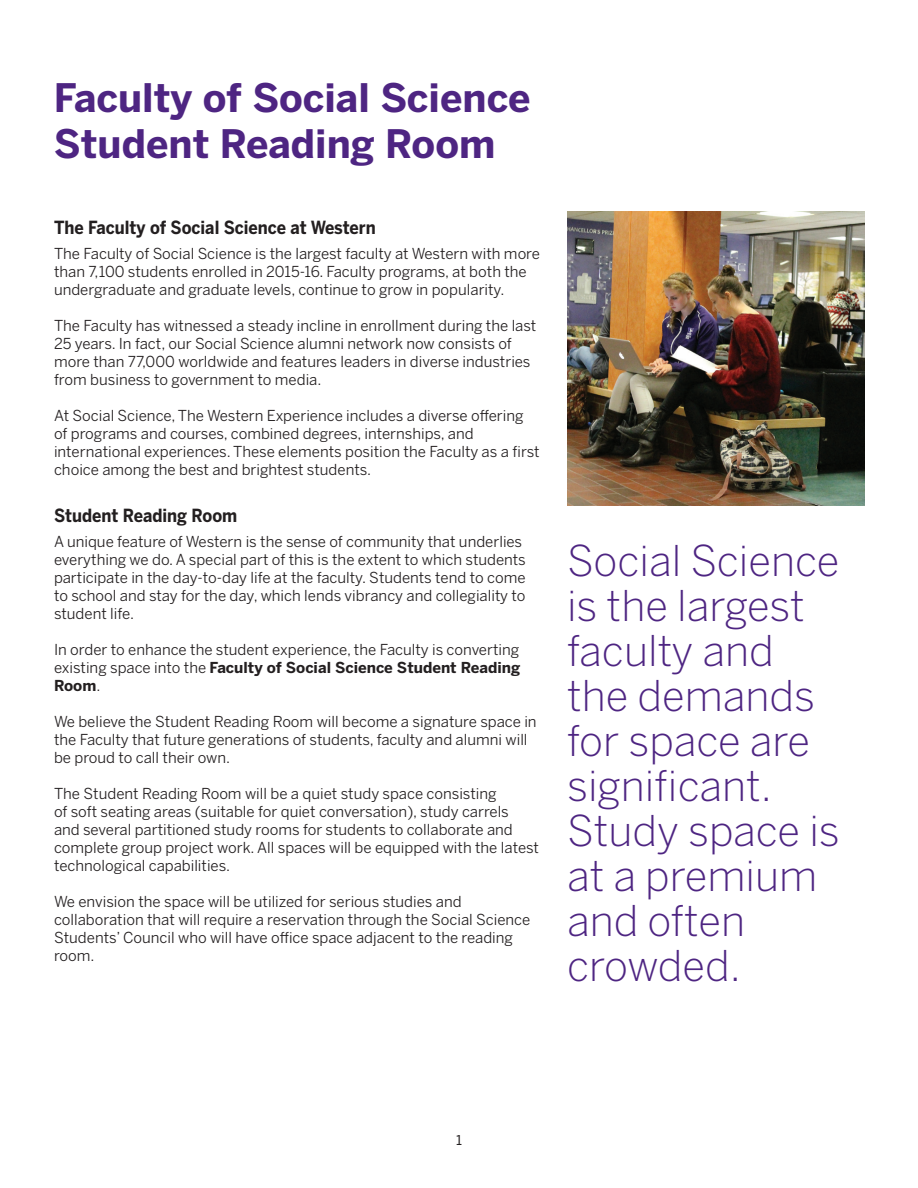
<style>
.page{position:relative;width:918px;height:1188px;background:#fff}
.page>*{position:absolute;margin:0;border:0;box-sizing:border-box;transform-origin:0 0}
.t1{font:300 42px/45px "Benton Sans";color:#4e2582}
.t2{font:700 39px/46.8px "Benton Sans";color:#4e2582}
.t3{font:700 18px "Benton Sans";color:#231f20;scale:.9 1}
.t4{font:15px/18px "Benton Sans";color:#231f20}
.t5{font:13.5px "Benton Sans";color:#231f20}
.s1{font-weight:700}
</style>
<div class="page">
<img style="left:567px;top:212px;width:297px;height:293px">
<h2 class="t2" style="left:54px;top:74px;width:478px">Faculty of Social Science<br>Student Reading Room</h2>
<p class="t3" style="left:54px;top:217px;width:359px">The Faculty of Social Science at Western</p>
<p class="t4" style="left:54px;top:244px;width:488px">The Faculty of Social Science is the largest faculty at Western with more than 7,100 students enrolled in 2015-16. Faculty programs, at both the undergraduate and graduate levels, continue to grow in popularity.</p>
<p class="t4" style="left:54px;top:316px;width:484px">The Faculty has witnessed a steady incline in enrollment during the last 25 years. In fact, our Social Science alumni network now consists of more than 77,000 worldwide and features leaders in diverse industries from business to government to media.</p>
<p class="t4" style="left:54px;top:406px;width:487px">At Social Science, The Western Experience includes a diverse offering of programs and courses, combined degrees, internships, and international experiences. These elements position the Faculty as a first choice among the best and brightest students.</p>
<p class="t3" style="left:54px;top:505px;width:205px">Student Reading Room</p>
<p class="t4" style="left:54px;top:532px;width:473px">A unique feature of Western is the sense of community that underlies everything we do. A special part of this is the extent to which students participate in the day-to-day life at the faculty. Students tend to come to school and stay for the day, which lends vibrancy and collegiality to student life.</p>
<p class="t4" style="left:54px;top:640px;width:468px;text-align:justify">In order to enhance the student experience, the Faculty is converting existing space into the <span class="s1">Faculty of Social Science Student Reading Room</span>.</p>
<p class="t4" style="left:54px;top:712px;width:484px">We believe the Student Reading Room will become a signature space in the Faculty that future generations of students, faculty and alumni will be proud to call their own.</p>
<p class="t4" style="left:54px;top:784px;width:486px">The Student Reading Room will be a quiet study space consisting<br>of soft seating areas (suitable for quiet conversation), study carrels<br>and several partitioned study rooms for students to collaborate and complete group project work. All spaces will be equipped with the latest technological capabilities.</p>
<p class="t4" style="left:54px;top:892px;width:478px">We envision the space will be utilized for serious studies and collaboration that will require a reservation through the Social Science Students’ Council who will have office space adjacent to the reading room.</p>
<h1 class="t1" style="left:567px;top:538px;width:274px">Social Science is the largest faculty and the demands for space are significant.<br>Study space is at a premium and often crowded.</h1>
<p class="t5" style="left:456px;top:1132px;width:7px">1</p>
</div>
